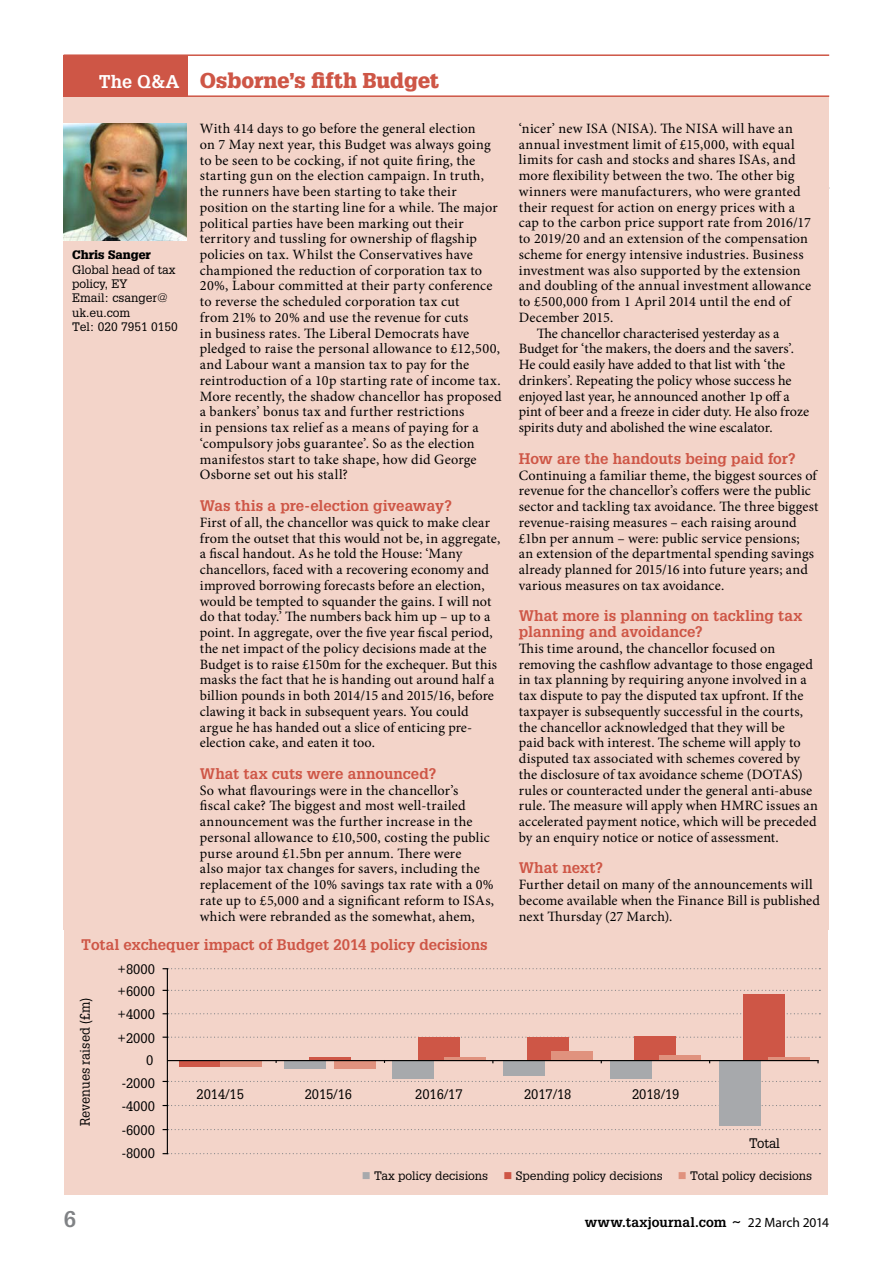
<style>
.page{position:relative;width:893px;height:1263px;background:#fff}
.page>*{position:absolute;margin:0;border:0;box-sizing:border-box;transform-origin:0 0}
.t1{font:700 22.2px "Glypha LT Std";color:#808285}
.t2{font:900 21px "Glypha LT Std";color:#ce5646}
.t3{font:700 15px/15.8px "Glypha LT Std";color:#ce5646}
.t4{font:14.25px/15.8px "Minion Pro";letter-spacing:.01em;color:#000}
.t5{font:14.25px "Minion Pro";letter-spacing:-.01em;color:#000}
.t6{font:13.5px/23px "Glypha LT Std";color:#000;text-align:right}
.t7{font:700 13.5px "Glypha LT Std";letter-spacing:.01em;color:#000}
.t8{font:13.5px "Glypha LT Std";color:#000;scale:.94 1}
.t9{font:12px/14.4px "Glypha LT Std";color:#000}
.t10{font:900 12px "Glypha LT Std";color:#000}
.s1{font-weight:700;font-size:18px;color:#fff}
.s2{color:#a7a9ac}
.s3{color:#ce5646}
.s4{color:#e0927e}
.s5{font-family:"Myriad Pro";font-weight:400}
</style>
<div class="page">
<div style="left:65px;top:913px;width:763px;height:282px;background:#f3d4c9"></div>
<div style="left:64px;top:96px;width:765px;height:834px;background:#f3d4c9"></div>
<img style="left:64px;top:123px;width:123px;height:118px">
<hr style="left:64px;top:54px;width:765px;height:2px;background:#ce5646">
<hr style="left:64px;top:95px;width:765px;height:2px;background:#ce5646">
<div style="left:64px;top:56px;width:124px;height:41px;background:#ce5646"></div>
<div style="left:179px;top:1061px;width:42px;height:6px;background:#ce5646"></div>
<div style="left:220px;top:1061px;width:42px;height:6px;background:#e0927e"></div>
<hr style="left:309px;top:1058px;width:42px;height:2px;background:#ce5646">
<svg style="left:284px;top:1061px;width:41px;height:7px"></svg>
<svg style="left:335px;top:1061px;width:41px;height:7px"></svg>
<div style="left:418px;top:1037px;width:42px;height:23px;background:#ce5646"></div>
<hr style="left:444px;top:1057px;width:41px;height:3px;background:#e0927e">
<div style="left:393px;top:1060px;width:41px;height:19px;background:#a7a9ac"></div>
<div style="left:503px;top:1060px;width:41px;height:16px;background:#a7a9ac"></div>
<div style="left:719px;top:1060px;width:41px;height:65px;background:#a7a9ac"></div>
<div style="left:610px;top:1060px;width:42px;height:19px;background:#a7a9ac"></div>
<div style="left:527px;top:1037px;width:41px;height:23px;background:#ce5646"></div>
<div style="left:635px;top:1036px;width:41px;height:24px;background:#ce5646"></div>
<div style="left:744px;top:995px;width:41px;height:65px;background:#ce5646"></div>
<hr style="left:167px;top:968px;width:1px;height:186px;background:#000">
<svg style="left:163px;top:1081px;width:657px;height:1px"></svg>
<svg style="left:163px;top:990px;width:657px;height:1px"></svg>
<svg style="left:163px;top:968px;width:657px;height:1px"></svg>
<svg style="left:163px;top:1105px;width:657px;height:1px"></svg>
<svg style="left:163px;top:1013px;width:657px;height:1px"></svg>
<svg style="left:163px;top:1129px;width:657px;height:1px"></svg>
<svg style="left:163px;top:1036px;width:657px;height:2px"></svg>
<svg style="left:163px;top:1153px;width:657px;height:1px"></svg>
<div style="left:551px;top:1052px;width:41px;height:8px;background:#e0927e"></div>
<div style="left:659px;top:1055px;width:41px;height:5px;background:#e0927e"></div>
<hr style="left:769px;top:1057px;width:41px;height:3px;background:#e0927e">
<hr style="left:167px;top:1060px;width:652px;height:1px;background:#000">
<h2 class="t2" style="left:99px;top:68px;width:342px"><span class="s1">The Q&amp;A</span> Osborne’s fifth Budget</h2>
<p class="t10" style="left:72px;top:248px;width:80px">Chris Sanger</p>
<p class="t9" style="left:72px;top:262px;width:107px">Global head of tax policy, EY<br>Email: csanger@ uk.eu.com<br>Tel: 020 7951 0150</p>
<p class="t4" style="left:200px;top:121px;width:303px">With 414 days to go before the general election<br>on 7 May next year, this Budget was always going to be seen to be cocking, if not quite firing, the starting gun on the election campaign. In truth, the runners have been starting to take their position on the starting line for a while. The major political parties have been marking out their territory and tussling for ownership of flagship policies on tax. Whilst the Conservatives have championed the reduction of corporation tax to 20%, Labour committed at their party conference to reverse the scheduled corporation tax cut<br>from 21% to 20% and use the revenue for cuts<br>in business rates. The Liberal Democrats have pledged to raise the personal allowance to £12,500, and Labour want a mansion tax to pay for the reintroduction of a 10p starting rate of income tax.<br>More recently, the shadow chancellor has proposed a bankers’ bonus tax and further restrictions<br>in pensions tax relief as a means of paying for a ‘compulsory jobs guarantee’. So as the election manifestos start to take shape, how did George Osborne set out his stall?</p>
<p class="t3" style="left:200px;top:497px;width:253px">Was this a pre-election giveaway?</p>
<p class="t4" style="left:200px;top:514px;width:302px">First of all, the chancellor was quick to make clear from the outset that this would not be, in aggregate, a fiscal handout. As he told the House: ‘Many chancellors, faced with a recovering economy and improved borrowing forecasts before an election, would be tempted to squander the gains. I will not do that today.’ The numbers back him up – up to a point. In aggregate, over the five year fiscal period, the net impact of the policy decisions made at the Budget is to raise £150m for the exchequer. But this masks the fact that he is handing out around half a billion pounds in both 2014/15 and 2015/16, before clawing it back in subsequent years. You could argue he has handed out a slice of enticing pre&shy;election cake, and eaten it too.</p>
<p class="t3" style="left:200px;top:765px;width:238px">What tax cuts were announced?</p>
<p class="t4" style="left:200px;top:782px;width:296px">So what flavourings were in the chancellor’s<br>fiscal cake? The biggest and most well-trailed announcement was the further increase in the personal allowance to £10,500, costing the public purse around £1.5bn per annum. There were<br>also major tax changes for savers, including the replacement of the 10% savings tax rate with a 0% rate up to £5,000 and a significant reform to ISAs, which were rebranded as the somewhat, ahem,</p>
<p class="t3" style="left:81px;top:936px;width:408px">Total exchequer impact of Budget 2014 policy decisions</p>
<p class="t4" style="left:519px;top:121px;width:276px">‘nicer’ new ISA (NISA). The NISA will have an</p>
<p class="t4" style="left:519px;top:136px;width:278px">annual investment limit of £15,000, with equal</p>
<p class="t4" style="left:519px;top:152px;width:278px">limits for cash and stocks and shares ISAs, and</p>
<p class="t4" style="left:519px;top:168px;width:277px">more flexibility between the two. The other big</p>
<p class="t4" style="left:519px;top:184px;width:283px">winners were manufacturers, who were granted</p>
<p class="t4" style="left:519px;top:199px;width:278px">their request for action on energy prices with a</p>
<p class="t4" style="left:519px;top:215px;width:294px">cap to the carbon price support rate from 2016/17</p>
<p class="t4" style="left:519px;top:231px;width:291px">to 2019/20 and an extension of the compensation</p>
<p class="t4" style="left:519px;top:247px;width:286px">scheme for energy intensive industries. Business</p>
<p class="t4" style="left:519px;top:262px;width:283px">investment was also supported by the extension</p>
<p class="t4" style="left:519px;top:278px;width:294px">and doubling of the annual investment allowance</p>
<p class="t4" style="left:519px;top:294px;width:273px">to £500,000 from 1 April 2014 until the end of</p>
<p class="t4" style="left:519px;top:310px;width:96px">December 2015.</p>
<p class="t4" style="left:537px;top:325px;width:244px">The chancellor characterised yesterday as a</p>
<p class="t4" style="left:519px;top:341px;width:277px">Budget for ‘the makers, the doers and the savers’.</p>
<p class="t4" style="left:519px;top:357px;width:268px">He could easily have added to that list with ‘the</p>
<p class="t4" style="left:519px;top:373px;width:274px">drinkers’. Repeating the policy whose success he</p>
<p class="t5" style="left:519px;top:387px;width:273px">enjoyed last year, he announced another 1p off a</p>
<p class="t4" style="left:519px;top:404px;width:292px">pint of beer and a freeze in cider duty. He also froze</p>
<p class="t4" style="left:519px;top:420px;width:255px">spirits duty and abolished the wine escalator.</p>
<p class="t3" style="left:519px;top:450px;width:279px">How are the handouts being paid for?</p>
<p class="t4" style="left:519px;top:467px;width:301px">Continuing a familiar theme, the biggest sources of revenue for the chancellor’s coffers were the public sector and tackling tax avoidance. The three biggest revenue-raising measures – each raising around £1bn per annum – were: public service pensions;<br>an extension of the departmental spending savings already planned for 2015/16 into future years; and various measures on tax avoidance.</p>
<p class="t3" style="left:519px;top:608px;width:285px">What more is planning on tackling tax planning and avoidance?</p>
<p class="t4" style="left:519px;top:640px;width:301px">This time around, the chancellor focused on removing the cashflow advantage to those engaged in tax planning by requiring anyone involved in a tax dispute to pay the disputed tax upfront. If the taxpayer is subsequently successful in the courts, the chancellor acknowledged that they will be<br>paid back with interest. The scheme will apply to disputed tax associated with schemes covered by the disclosure of tax avoidance scheme (DOTAS) rules or counteracted under the general anti-abuse rule. The measure will apply when HMRC issues an accelerated payment notice, which will be preceded by an enquiry notice or notice of assessment.</p>
<p class="t3" style="left:519px;top:860px;width:86px">What next?</p>
<p class="t4" style="left:519px;top:877px;width:303px">Further detail on many of the announcements will become available when the Finance Bill is published next Thursday (27 March).</p>
<p class="t8" style="left:77px;top:1126px;width:139px;rotate:-90deg">Revenues raised (£m)</p>
<h1 class="t1" style="left:64px;top:1205px;width:14px">6</h1>
<p class="t6" style="left:117px;top:957px;width:39px">+8000</p>
<p class="t6" style="left:117px;top:1003px;width:39px">+4000 +2000<br>0 -2000 -4000</p>
<p class="t6" style="left:117px;top:979px;width:39px">+6000</p>
<p class="t6" style="left:122px;top:1118px;width:35px;line-height:23.5px;text-align:left">-6000 -8000</p>
<p class="t6" style="left:197px;top:1082px;width:49px">2014/15</p>
<p class="t6" style="left:305px;top:1082px;width:49px">2015/16</p>
<p class="t6" style="left:415px;top:1082px;width:49px">2016/17</p>
<p class="t6" style="left:524px;top:1082px;width:49px">2017/18</p>
<p class="t6" style="left:632px;top:1082px;width:49px">2018/19</p>
<p class="t6" style="left:749px;top:1131px;width:32px">Total</p>
<p class="t9" style="left:362px;top:1168px;width:128px"><span class="s2">■</span> Tax policy decisions</p>
<p class="t9" style="left:503px;top:1168px;width:161px"><span class="s3">■</span> Spending policy decisions</p>
<p class="t9" style="left:678px;top:1168px;width:136px"><span class="s4">■</span> Total policy decisions</p>
<p class="t7" style="left:585px;top:1214px;width:246px">www.taxjournal.com ~ <span class="s5">22 March 2014</span></p>
</div>
